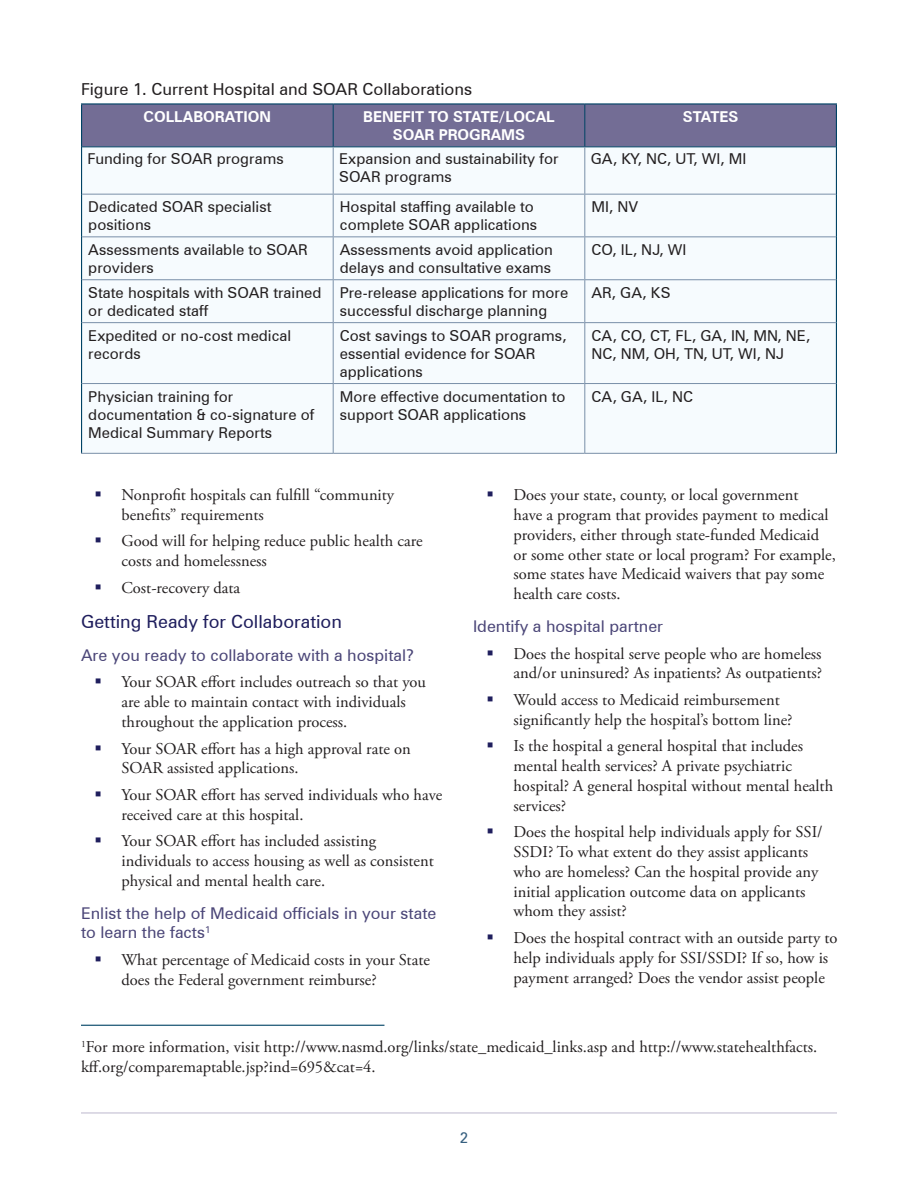
<style>
.page{position:relative;width:918px;height:1188px;background:#fff}
.page>*{position:absolute;margin:0;border:0;box-sizing:border-box;transform-origin:0 0}
.heading_2{font:18px "Zurich BT";color:#1f1e5d}
.bulleted_list{font:16.5px/19.8px "Adobe Garamond Pro";color:#231f20}
.t1{font:16.5px "Zurich BT";color:#231f20}
.subheading_1{font:16.2px/19.5px "Zurich BT";color:#4b4678}
.table_text{font:15px/18px "Zurich BT";color:#231f20}
.t2{font:700 15px "Zurich BT";color:#fff}
.subheading_1-2{font:15px "Zurich BT";color:#376080}
</style>
<div class="page">
<hr style="left:81px;top:1112px;width:756px;height:2px;background:#c4c0d3">
<div style="left:82px;top:105px;width:754px;height:41px;background:#736d95"></div>
<div style="left:82px;top:147px;width:754px;height:306px;background:#f6fbfe"></div>
<hr style="left:81px;top:147px;width:1px;height:47px;background:#004365">
<hr style="left:836px;top:147px;width:1px;height:47px;background:#004365">
<hr style="left:81px;top:194px;width:1px;height:43px;background:#004365">
<hr style="left:836px;top:194px;width:1px;height:43px;background:#004365">
<hr style="left:81px;top:237px;width:1px;height:43px;background:#004365">
<hr style="left:836px;top:237px;width:1px;height:43px;background:#004365">
<hr style="left:81px;top:280px;width:1px;height:43px;background:#004365">
<hr style="left:836px;top:280px;width:1px;height:43px;background:#004365">
<hr style="left:81px;top:323px;width:1px;height:61px;background:#004365">
<hr style="left:836px;top:323px;width:1px;height:61px;background:#004365">
<hr style="left:81px;top:384px;width:1px;height:69px;background:#004365">
<hr style="left:836px;top:384px;width:1px;height:69px;background:#004365">
<hr style="left:81px;top:103px;width:252px;height:2px;background:#004365">
<hr style="left:81px;top:105px;width:1px;height:42px;background:#004365">
<hr style="left:333px;top:103px;width:252px;height:2px;background:#004365">
<hr style="left:585px;top:103px;width:252px;height:2px;background:#004365">
<hr style="left:836px;top:105px;width:1px;height:42px;background:#004365">
<hr style="left:333px;top:105px;width:1px;height:41px;background:#004365">
<hr style="left:584px;top:105px;width:1px;height:41px;background:#004365">
<hr style="left:82px;top:146px;width:251px;height:1px;background:#004365">
<hr style="left:333px;top:146px;width:252px;height:1px;background:#004365">
<hr style="left:585px;top:146px;width:251px;height:1px;background:#004365">
<hr style="left:333px;top:195px;width:1px;height:41px;background:#798fa8">
<hr style="left:584px;top:195px;width:1px;height:41px;background:#798fa8">
<hr style="left:82px;top:236px;width:251px;height:1px;background:#798fa8">
<hr style="left:333px;top:236px;width:252px;height:1px;background:#798fa8">
<hr style="left:333px;top:237px;width:1px;height:42px;background:#798fa8">
<hr style="left:585px;top:236px;width:251px;height:1px;background:#798fa8">
<hr style="left:584px;top:237px;width:1px;height:42px;background:#798fa8">
<hr style="left:82px;top:279px;width:251px;height:1px;background:#798fa8">
<hr style="left:333px;top:279px;width:252px;height:1px;background:#798fa8">
<hr style="left:333px;top:280px;width:1px;height:42px;background:#798fa8">
<hr style="left:585px;top:279px;width:251px;height:1px;background:#798fa8">
<hr style="left:584px;top:280px;width:1px;height:42px;background:#798fa8">
<hr style="left:82px;top:322px;width:251px;height:1px;background:#798fa8">
<hr style="left:333px;top:322px;width:252px;height:1px;background:#798fa8">
<hr style="left:333px;top:323px;width:1px;height:60px;background:#798fa8">
<hr style="left:585px;top:322px;width:251px;height:1px;background:#798fa8">
<hr style="left:584px;top:323px;width:1px;height:60px;background:#798fa8">
<hr style="left:82px;top:383px;width:251px;height:1px;background:#798fa8">
<hr style="left:333px;top:383px;width:252px;height:1px;background:#798fa8">
<hr style="left:333px;top:384px;width:1px;height:69px;background:#798fa8">
<hr style="left:585px;top:383px;width:251px;height:1px;background:#798fa8">
<hr style="left:584px;top:384px;width:1px;height:69px;background:#798fa8">
<hr style="left:81px;top:453px;width:252px;height:1px;background:#798fa8">
<hr style="left:333px;top:453px;width:252px;height:1px;background:#798fa8">
<hr style="left:585px;top:453px;width:252px;height:1px;background:#798fa8">
<hr style="left:333px;top:147px;width:1px;height:47px;background:#798fa8">
<hr style="left:584px;top:147px;width:1px;height:47px;background:#798fa8">
<hr style="left:82px;top:194px;width:251px;height:1px;background:#798fa8">
<hr style="left:333px;top:194px;width:252px;height:1px;background:#798fa8">
<hr style="left:585px;top:194px;width:251px;height:1px;background:#798fa8">
<hr style="left:81px;top:1025px;width:303px;height:1px;background:#004365">
<p class="t1" style="left:81px;top:79px;width:393px">Figure 1. Current Hospital and SOAR Collaborations</p>
<p class="t2" style="left:144px;top:108px;width:129px">COLLABORATION</p>
<p class="t2" style="left:363px;top:108px;width:193px">BENEFIT TO STATE/LOCAL</p>
<p class="t2" style="left:393px;top:126px;width:134px">SOAR PROGRAMS</p>
<p class="t2" style="left:683px;top:108px;width:57px">STATES</p>
<p class="table_text" style="left:88px;top:150px;width:198px">Funding for SOAR programs</p>
<p class="table_text" style="left:339px;top:150px;width:221px">Expansion and sustainability for<br>SOAR programs</p>
<p class="table_text" style="left:591px;top:150px;width:157px">GA, KY, NC, UT, WI, MI</p>
<p class="table_text" style="left:88px;top:198px;width:185px">Dedicated SOAR specialist positions</p>
<p class="table_text" style="left:340px;top:198px;width:199px">Hospital staffing available to complete SOAR applications</p>
<p class="table_text" style="left:592px;top:198px;width:48px">MI, NV</p>
<p class="table_text" style="left:88px;top:241px;width:221px">Assessments available to SOAR providers</p>
<p class="table_text" style="left:340px;top:241px;width:215px">Assessments avoid application delays and consultative exams</p>
<p class="table_text" style="left:592px;top:241px;width:96px">CO, IL, NJ, WI</p>
<p class="table_text" style="left:88px;top:283px;width:235px">State hospitals with SOAR trained or dedicated staff</p>
<p class="table_text" style="left:340px;top:283px;width:230px">Pre-release applications for more successful discharge planning</p>
<p class="table_text" style="left:592px;top:283px;width:80px">AR, GA, KS</p>
<p class="table_text" style="left:88px;top:326px;width:204px">Expedited or no-cost medical records</p>
<p class="table_text" style="left:340px;top:326px;width:228px">Cost savings to SOAR programs, essential evidence for SOAR applications</p>
<p class="table_text" style="left:592px;top:326px;width:220px">CA, CO, CT, FL, GA, IN, MN, NE,<br>NC, NM, OH, TN, UT, WI, NJ</p>
<p class="table_text" style="left:88px;top:387px;width:228px">Physician training for documentation &amp; co-signature of<br>Medical Summary Reports</p>
<p class="table_text" style="left:340px;top:387px;width:227px">More effective documentation to support SOAR applications</p>
<p class="table_text" style="left:592px;top:387px;width:103px">CA, GA, IL, NC</p>
<p class="bulleted_list" style="left:121px;top:486px;width:274px">Nonprofit hospitals can fulfill “community benefits” requirements</p>
<p class="bulleted_list" style="left:121px;top:532px;width:303px">Good will for helping reduce public health care costs and homelessness</p>
<p class="bulleted_list" style="left:121px;top:578px;width:120px">Cost-recovery data</p>
<p class="heading_2" style="left:81px;top:611px;width:263px">Getting Ready for Collaboration</p>
<p class="subheading_1" style="left:81px;top:645px;width:335px">Are you ready to collaborate with a hospital?</p>
<p class="bulleted_list" style="left:121px;top:673px;width:306px">Your SOAR effort includes outreach so that you are able to maintain contact with individuals throughout the application process.</p>
<p class="bulleted_list" style="left:121px;top:739px;width:291px">Your SOAR effort has a high approval rate on<br>SOAR assisted applications.</p>
<p class="bulleted_list" style="left:121px;top:785px;width:322px">Your SOAR effort has served individuals who have received care at this hospital.</p>
<p class="bulleted_list" style="left:121px;top:832px;width:314px">Your SOAR effort has included assisting individuals to access housing as well as consistent physical and mental health care.</p>
<p class="subheading_1" style="left:81px;top:903px;width:357px">Enlist the help of Medicaid officials in your state to learn the facts<sup>1</sup></p>
<p class="bulleted_list" style="left:121px;top:950px;width:310px">What percentage of Medicaid costs in your State does the Federal government reimburse?</p>
<p class="bulleted_list" style="left:514px;top:486px;width:324px">Does your state, county, or local government<br>have a program that provides payment to medical providers, either through state-funded Medicaid or some other state or local program? For example, some states have Medicaid waivers that pay some health care costs.</p>
<p class="subheading_1" style="left:473px;top:616px;width:192px">Identify a hospital partner</p>
<p class="bulleted_list" style="left:514px;top:644px;width:310px">Does the hospital serve people who are homeless and/or uninsured? As inpatients? As outpatients?</p>
<p class="bulleted_list" style="left:514px;top:690px;width:281px">Would access to Medicaid reimbursement significantly help the hospital’s bottom line?</p>
<p class="bulleted_list" style="left:513px;top:737px;width:321px">Is the hospital a general hospital that includes mental health services? A private psychiatric hospital? A general hospital without mental health services?</p>
<p class="bulleted_list" style="left:513px;top:823px;width:311px">Does the hospital help individuals apply for SSI/ SSDI? To what extent do they assist applicants who are homeless? Can the hospital provide any initial application outcome data on applicants whom they assist?</p>
<p class="bulleted_list" style="left:513px;top:928px;width:326px">Does the hospital contract with an outside party to help individuals apply for SSI/SSDI? If so, how is payment arranged? Does the vendor assist people</p>
<p class="bulleted_list" style="left:81px;top:1038px;width:738px"><sup>1</sup>For more information, visit http://www.nasmd.org/links/state_medicaid_links.asp and http://www.statehealthfacts. kff.org/comparemaptable.jsp?ind=695&amp;cat=4.</p>
<p class="subheading_1-2" style="left:460px;top:1128px;width:10px">2</p>
</div>
